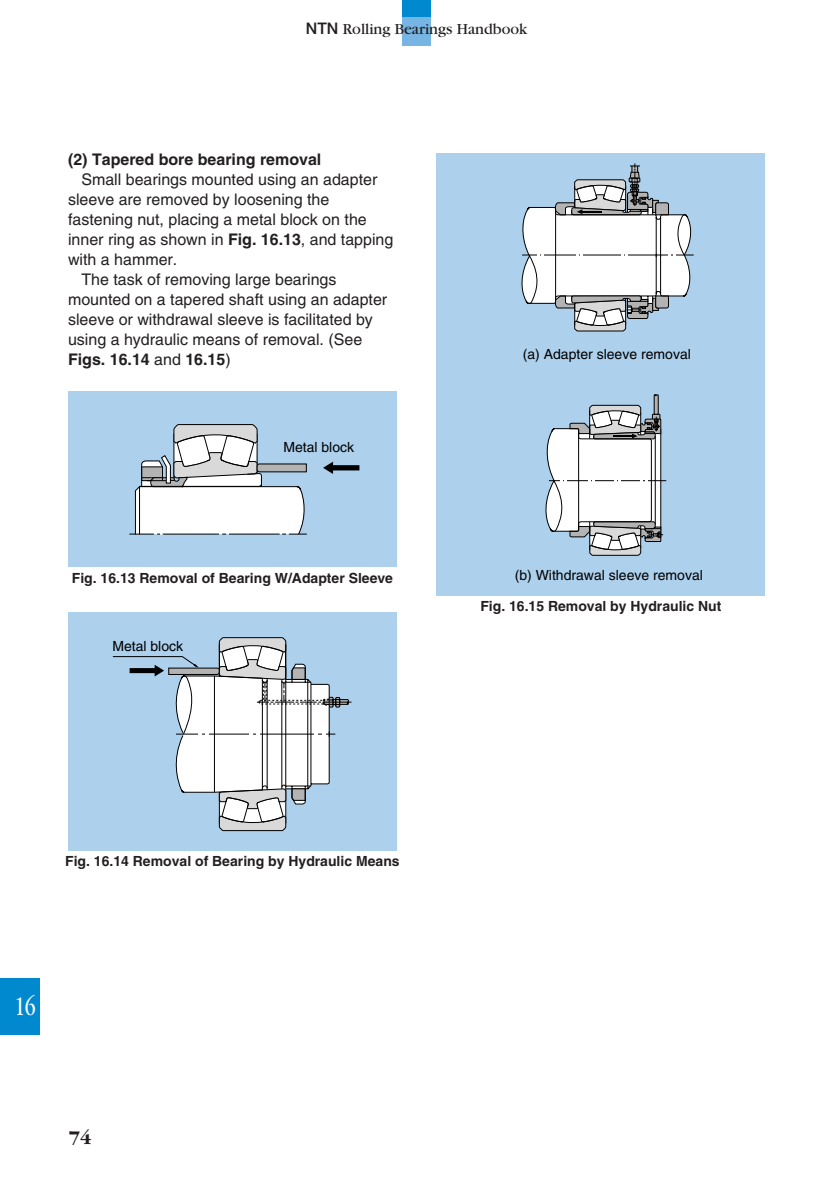
<style>
.page{position:relative;width:838px;height:1190px;background:#fff}
.page>*{position:absolute;margin:0;border:0;box-sizing:border-box;transform-origin:0 0}
.t1{font:28px "Garamond";color:#fff;scale:.7 1}
.t2{font:700 20px "Garamond";color:#231f20}
.t3{font:16px "Helvetica";color:#231f20}
.t4{font:700 16px "Helvetica";color:#231f20}
.t5{font:16px "Garamond";color:#231f20}
.t6{font:700 14px "Helvetica";color:#231f20}
.t7{font:14px "Helvetica";color:#000}
.s1{font-family:"Helvetica Neue";font-weight:500}
.s2{font-weight:700}
.s3{font-weight:400}
</style>
<div class="page">
<div style="left:403px;top:0;width:28px;height:17px;background:#0089cf"></div>
<div style="left:403px;top:17px;width:28px;height:28px;background:#77b6e4"></div>
<div style="left:0;top:978px;width:40px;height:57px;background:#0089cf"></div>
<div style="left:68px;top:391px;width:329px;height:176px;background:#add0ed"></div>
<svg style="left:323px;top:462px;width:36px;height:12px"></svg>
<svg style="left:129px;top:424px;width:178px;height:111px"></svg>
<div style="left:68px;top:612px;width:329px;height:238px;background:#add0ed"></div>
<svg style="left:112px;top:637px;width:239px;height:194px"></svg>
<div style="left:437px;top:153px;width:328px;height:442px;background:#add0ed"></div>
<hr style="left:522px;top:255px;width:172px;height:1px;background:#000">
<svg style="left:521px;top:163px;width:172px;height:393px"></svg>
<p class="t5" style="left:306px;top:23px;width:223px"><span class="s1">NTN</span> Rolling Bearings Handbook</p>
<p class="t4" style="left:68px;top:153px;width:255px">(2) Tapered bore bearing removal</p>
<p class="t3" style="left:81px;top:173px;width:298px">Small bearings mounted using an adapter</p>
<p class="t3" style="left:68px;top:193px;width:263px">sleeve are removed by loosening the</p>
<p class="t3" style="left:68px;top:213px;width:300px">fastening nut, placing a metal block on the</p>
<p class="t3" style="left:68px;top:233px;width:327px">inner ring as shown in <span class="s2">Fig. 16.13</span>, and tapping</p>
<p class="t3" style="left:68px;top:253px;width:111px">with a hammer.</p>
<p class="t3" style="left:81px;top:273px;width:257px">The task of removing large bearings</p>
<p class="t3" style="left:68px;top:293px;width:321px">mounted on a tapered shaft using an adapter</p>
<p class="t3" style="left:68px;top:313px;width:306px">sleeve or withdrawal sleeve is facilitated by</p>
<p class="t3" style="left:68px;top:333px;width:296px">using a hydraulic means of removal. (See</p>
<p class="t4" style="left:68px;top:353px;width:164px">Figs. 16.14 <span class="s3">and</span> 16.15<span class="s3">)</span></p>
<p class="t7" style="left:283px;top:442px;width:72px">Metal block</p>
<p class="t6" style="left:72px;top:573px;width:323px">Fig. 16.13 Removal of Bearing W/Adapter Sleeve</p>
<p class="t7" style="left:112px;top:641px;width:72px">Metal block</p>
<p class="t7" style="left:523px;top:349px;width:170px">(a) Adapter sleeve removal</p>
<p class="t7" style="left:515px;top:570px;width:190px">(b) Withdrawal sleeve removal</p>
<p class="t6" style="left:480px;top:601px;width:243px">Fig. 16.15 Removal by Hydraulic Nut</p>
<p class="t6" style="left:65px;top:856px;width:336px">Fig. 16.14 Removal of Bearing by Hydraulic Means</p>
<h1 class="t1" style="left:15px;top:996px;width:31px">16</h1>
<p class="t2" style="left:69px;top:1129px;width:24px">74</p>
</div>
